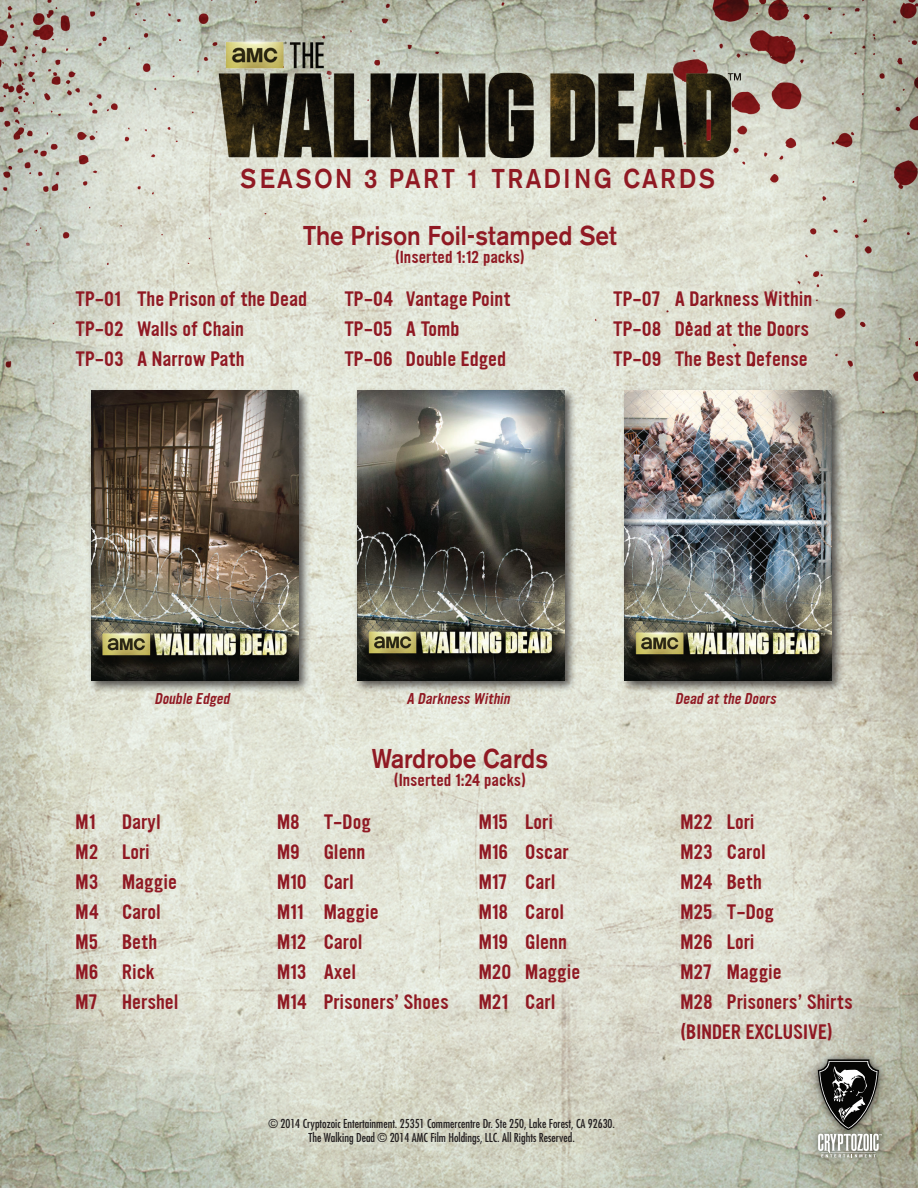
<style>
.page{position:relative;width:918px;height:1188px;background:#fff}
.page>*{position:absolute;margin:0;border:0;box-sizing:border-box;transform-origin:0 0}
.t1{font:500 27px/57.3px "Akzidenz Grotesk BE";letter-spacing:.03em;color:#901923;scale:.9 1}
.t2{font:500 27px "Akzidenz Grotesk BE";color:#901923;scale:.9 1}
.t3{font:18px/30px "Ultramagnetic";color:#901923}
.t4{font:15px "Ultramagnetic";color:#901923}
.t5{font:italic 13.5px "Ultramagnetic";color:#901923}
.t6{font:condensed 12px/14.4px "Futura";color:#231f20;text-align:center}
</style>
<div class="page">
<img style="left:0;top:0;width:918px;height:1188px">
<div style="left:810px;top:1052px;width:79px;height:113px;background:#231f20;opacity:.75"></div>
<svg style="left:818px;top:1059px;width:64px;height:98px;background:#74756e"></svg>
<div style="left:87px;top:387px;width:224px;height:306px;background:#231f20;opacity:.75"></div>
<img style="left:91px;top:391px;width:207px;height:290px">
<div style="left:354px;top:387px;width:223px;height:306px;background:#231f20;opacity:.75"></div>
<img style="left:357px;top:391px;width:207px;height:289px">
<div style="left:621px;top:387px;width:224px;height:306px;background:#231f20;opacity:.75"></div>
<img style="left:625px;top:391px;width:207px;height:290px">
<img style="left:187px;top:29px;width:568px;height:135px">
<h1 class="t1" style="left:303px;top:149px;width:459px;text-indent:-63px">SEASON 3 PART 1 TRADING CARDS<br>The Prison Foil-stamped Set</h1>
<p class="t4" style="left:395px;top:246px;width:131px">(Inserted 1:12 packs)</p>
<p class="t3" style="left:76px;top:284px;width:233px">TP-01 The Prison of the Dead<br>TP-02 Walls of Chain<br>TP-03 A Narrow Path</p>
<p class="t3" style="left:344px;top:284px;width:168px">TP-04 Vantage Point<br>TP-05 A Tomb<br>TP-06 Double Edged</p>
<p class="t3" style="left:613px;top:284px;width:201px">TP-07 A Darkness Within<br>TP-08 Dead at the Doors<br>TP-09 The Best Defense</p>
<p class="t5" style="left:154px;top:689px;width:80px">Double Edged</p>
<p class="t5" style="left:406px;top:689px;width:108px">A Darkness Within</p>
<p class="t5" style="left:675px;top:689px;width:106px">Dead atthe Doors</p>
<p class="t3" style="left:76px;top:807px;width:21px">M1</p>
<p class="t3" style="left:122px;top:807px;width:40px">Daryl</p>
<p class="t3" style="left:76px;top:837px;width:24px">M2</p>
<p class="t3" style="left:122px;top:837px;width:29px">Lori</p>
<p class="t3" style="left:76px;top:867px;width:24px">M3</p>
<p class="t3" style="left:122px;top:867px;width:57px">Maggie</p>
<p class="t3" style="left:76px;top:897px;width:25px">M4</p>
<p class="t3" style="left:122px;top:897px;width:40px">Carol</p>
<p class="t3" style="left:76px;top:927px;width:24px">M5</p>
<p class="t3" style="left:122px;top:927px;width:37px">Beth</p>
<p class="t3" style="left:76px;top:957px;width:24px">M6</p>
<p class="t3" style="left:122px;top:957px;width:34px">Rick</p>
<p class="t3" style="left:76px;top:987px;width:23px">M7</p>
<p class="t3" style="left:122px;top:987px;width:58px">Hershel</p>
<h1 class="t2" style="left:372px;top:742px;width:197px">Wardrobe Cards</h1>
<p class="t4" style="left:394px;top:770px;width:134px">(Inserted 1:24 packs)</p>
<p class="t3" style="left:277px;top:807px;width:24px">M8</p>
<p class="t3" style="left:324px;top:807px;width:49px">T-Dog</p>
<p class="t3" style="left:277px;top:837px;width:24px">M9</p>
<p class="t3" style="left:277px;top:837px;width:173px;text-indent:46px">Glenn<br>M10 Carl<br>M11 Maggie<br>M12 Carol<br>M13 Axel<br>M14 Prisoners’ Shoes</p>
<p class="t3" style="left:479px;top:807px;width:103px">M15 Lori<br>M16 Oscar<br>M17 Carl<br>M18 Carol<br>M19 Glenn<br>M20 Maggie<br>M21 Carl</p>
<p class="t3" style="left:680px;top:807px;width:174px">M22 Lori<br>M23 Carol<br>M24 Beth<br>M25 T-Dog<br>M26 Lori<br>M27 Maggie<br>M28 Prisoners’ Shirts (BINDER EXCLUSIVE)</p>
<p class="t6" style="left:268px;top:1116px;width:348px">© 2014 Cryptozoic Entertainment. 25351 Commercentre Dr. Ste 250, Lake Forest, CA 92630.<br>The Walking Dead © 2014 AMC Film Holdings, LLC. All Rights Reserved.</p>
</div>
